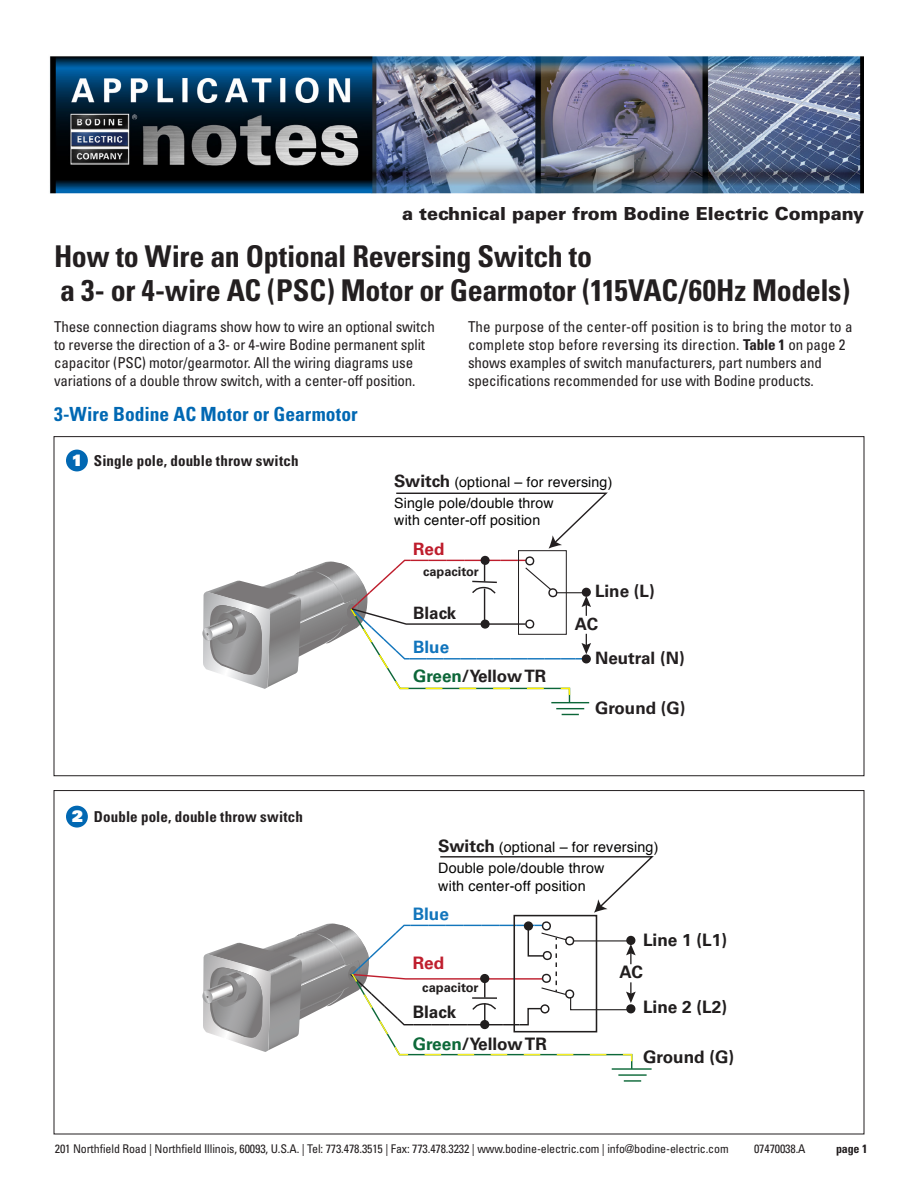
<style>
.page{position:relative;width:918px;height:1188px;background:#fff}
.page>*{position:absolute;margin:0;border:0;box-sizing:border-box;transform-origin:0 0}
.t1{font:700 condensed 30px/34.5px "Univers";letter-spacing:-.015em;color:#231f20}
.t2{font:700 condensed 19.5px "Univers";color:#0168b3}
.t3{font:900 18px "Univers";color:#231f20}
.t4{font:700 17.25px/31px "Univers";color:#211e1e}
.t5{font:700 17.25px "Univers";color:#1376bc}
.t6{font:700 17.25px "Univers";color:#bf1f2e}
.t7{font:700 17.1px/29.4px "Univers";color:#231f20}
.t8{font:700 17.1px "Univers";color:#be1d2c}
.t9{font:900 15.9px "Univers";color:#fff}
.t10{font:condensed 15px/18px "Univers";letter-spacing:-.01em;color:#231f20}
.t11{font:700 condensed 15px "Univers";letter-spacing:.01em;color:#231f20}
.t12{font:14.4px/21.5px "Helvetica";letter-spacing:.015em;color:#050504}
.t13{font:14.25px/21.3px "Helvetica";letter-spacing:.015em;color:#050504}
.t14{font:700 12.9px "Univers";color:#211e1e}
.t15{font:700 12.75px "Univers";color:#231f20}
.t16{font:condensed 12px "Univers";letter-spacing:-.01em;color:#231f20}
.t17{font:700 condensed 12px "Univers";color:#231f20}
.s1{font-weight:700}
.s2{font-family:"Univers";font-weight:700;font-size:17.1px;color:#231f20}
.s3{color:#1074bc}
.s4{color:#0c6638}
.s5{font-family:"Univers";font-weight:700;font-size:17.25px;color:#211e1e}
.s6{color:#0d6939}
</style>
<div class="page">
<img style="left:49px;top:56px;width:815px;height:138px">
<svg style="left:396px;top:492px;width:212px;height:57px"></svg>
<div style="left:518px;top:550px;width:49px;height:85px;border:1px solid #231f20"></div>
<svg style="left:202px;top:555px;width:389px;height:160px"></svg>
<svg style="left:440px;top:856px;width:214px;height:57px"></svg>
<hr style="left:612px;top:1068px;width:40px;height:2px;background:#0d6939">
<hr style="left:618px;top:1074px;width:29px;height:2px;background:#0d6939">
<svg style="left:624px;top:1080px;width:17px;height:2px"></svg>
<div style="left:513px;top:915px;width:84px;height:117px;border:2px solid #211e1e"></div>
<svg style="left:202px;top:920px;width:434px;height:150px"></svg>
<div style="left:66px;top:450px;width:22px;height:21px;background:#0168b3;border-radius:50%"></div>
<div style="left:66px;top:806px;width:22px;height:22px;background:#0168b3;border-radius:50%"></div>
<p class="t3" style="left:402px;top:202px;width:463px">a technical paper from Bodine Electric Company</p>
<h1 class="t1" style="left:54px;top:239px;width:798px">How to Wire an Optional Reversing Switch to<br>a 3- or 4-wire AC (PSC) Motor or Gearmotor (115VAC/60Hz Models)</h1>
<p class="t10" style="left:54px;top:317px;width:382px">These connection diagrams show how to wire an optional switch to reverse the direction of a 3- or 4-wire Bodine permanent split capacitor (PSC) motor/gearmotor. All the wiring diagrams use variations of a double throw switch, with a center-off position.</p>
<p class="t10" style="left:468px;top:317px;width:386px">The purpose of the center-off position is to bring the motor to a complete stop before reversing its direction. <span class="s1">Table 1</span> on page 2 shows examples of switch manufacturers, part numbers and specifications recommended for use with Bodine products.</p>
<h2 class="t2" style="left:54px;top:402px;width:305px">3-Wire Bodine AC Motor or Gearmotor</h2>
<p class="t9" style="left:72px;top:450px;width:13px">1</p>
<p class="t11" style="left:94px;top:451px;width:206px">Single pole, double throw switch</p>
<p class="t9" style="left:72px;top:806px;width:13px">2</p>
<p class="t11" style="left:94px;top:808px;width:210px">Double pole, double throw switch</p>
<p class="t13" style="left:394px;top:472px;width:220px"><span class="s2">Switch</span> (optional – for reversing)<br>Single pole/double throw</p>
<p class="t13" style="left:394px;top:510px;width:148px">with center-off position</p>
<p class="t8" style="left:413px;top:539px;width:33px">Red</p>
<p class="t15" style="left:423px;top:564px;width:57px">capacitor</p>
<p class="t7" style="left:413px;top:599px;width:45px">Black</p>
<p class="t7" style="left:413px;top:632px;width:134px"><span class="s3">Blue<br></span><span class="s4">Green</span>/Yellow TR</p>
<p class="t7" style="left:595px;top:576px;width:61px">Line (L)</p>
<p class="t7" style="left:575px;top:609px;width:25px">AC</p>
<p class="t7" style="left:595px;top:643px;width:91px">Neutral (N)</p>
<p class="t7" style="left:595px;top:693px;width:92px">Ground (G)</p>
<p class="t12" style="left:438px;top:837px;width:222px"><span class="s5">Switch</span> (optional – for reversing)<br>Double pole/double throw</p>
<p class="t12" style="left:438px;top:875px;width:149px">with center-off position</p>
<p class="t5" style="left:413px;top:904px;width:38px">Blue</p>
<p class="t6" style="left:413px;top:953px;width:33px">Red</p>
<p class="t14" style="left:422px;top:979px;width:58px">capacitor</p>
<p class="t4" style="left:413px;top:997px;width:136px">Black<br><span class="s6">Green</span>/Yellow TR</p>
<p class="t4" style="left:643px;top:924px;width:86px">Line 1 (L1)</p>
<p class="t4" style="left:619px;top:957px;width:25px">AC</p>
<p class="t4" style="left:643px;top:992px;width:86px">Line 2 (L2)</p>
<p class="t4" style="left:643px;top:1042px;width:93px">Ground (G)</p>
<p class="t16" style="left:55px;top:1141px;width:675px">201 Northfield Road | Northfield Illinois, 60093, U.S.A. | Tel: 773.478.3515 | Fax: 773.478.3232 | www.bodine-electric.com | info@bodine-electric.com</p>
<p class="t16" style="left:754px;top:1141px;width:53px">07470038.A</p>
<p class="t17" style="left:836px;top:1141px;width:33px">page 1</p>
</div>
